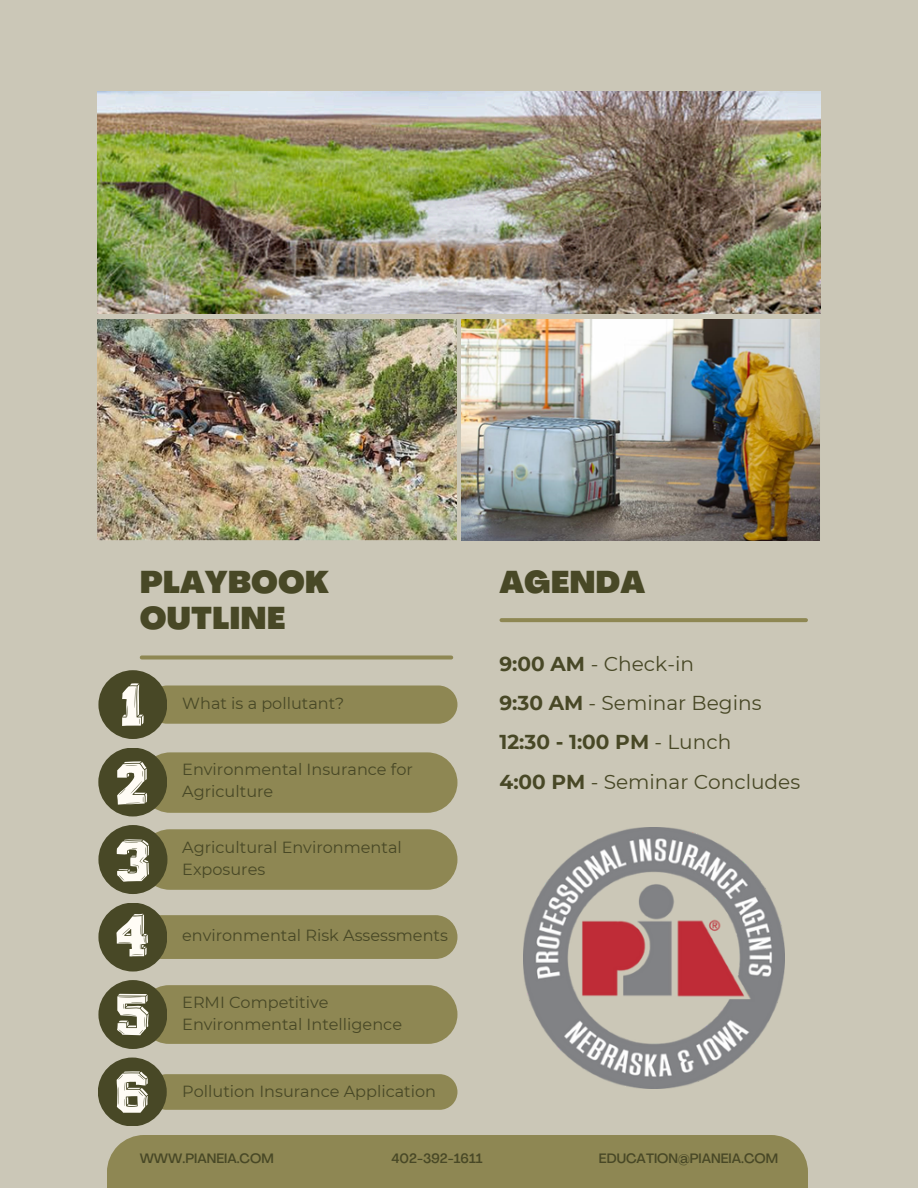
<style>
.page{position:relative;width:918px;height:1188px;background:#cbc7b7}
.page>*{position:absolute;margin:0;border:0;box-sizing:border-box;transform-origin:0 0}
.t1{font:900 30.9px/36.2px "Agrandir";color:#484826}
.t2{font:20.1px/39.2px "Montserrat";color:#484826}
.t3{font:16.05px/22px "Montserrat";color:#484826}
.t4{font:500 13.35px "Agrandir";color:#484826}
.s1{font-weight:700}
</style>
<div class="page">
<img style="left:98px;top:92px;width:722px;height:221px">
<img style="left:98px;top:319px;width:359px;height:222px">
<img style="left:461px;top:319px;width:359px;height:222px">
<div style="left:107px;top:1135px;width:701px;height:53px;background:#8e8753"></div>
<div style="left:148px;top:686px;width:309px;height:38px;background:#8e8753;border-radius:19px"></div>
<div style="left:98px;top:670px;width:69px;height:69px;background:#484826;border-radius:50%"></div>
<svg style="left:122px;top:683px;width:21px;height:43px"></svg>
<div style="left:140px;top:752px;width:317px;height:61px;background:#8e8753;border-radius:30px"></div>
<div style="left:98px;top:748px;width:69px;height:68px;background:#484826;border-radius:50%"></div>
<svg style="left:117px;top:761px;width:30px;height:44px"></svg>
<div style="left:140px;top:829px;width:317px;height:61px;background:#8e8753;border-radius:30px"></div>
<div style="left:98px;top:825px;width:69px;height:69px;background:#484826;border-radius:50%"></div>
<svg style="left:117px;top:839px;width:32px;height:43px"></svg>
<div style="left:140px;top:915px;width:317px;height:44px;background:#8e8753;border-radius:22px"></div>
<div style="left:98px;top:903px;width:69px;height:69px;background:#484826;border-radius:50%"></div>
<svg style="left:116px;top:914px;width:32px;height:43px"></svg>
<div style="left:142px;top:655px;width:309px;height:5px;background:#8e8753"></div>
<div style="left:140px;top:985px;width:317px;height:59px;background:#8e8753;border-radius:29px"></div>
<div style="left:98px;top:980px;width:69px;height:69px;background:#484826;border-radius:50%"></div>
<svg style="left:117px;top:994px;width:32px;height:41px"></svg>
<div style="left:98px;top:1058px;width:69px;height:68px;background:#484826;border-radius:50%"></div>
<svg style="left:117px;top:1071px;width:340px;height:42px"></svg>
<hr style="left:502px;top:618px;width:304px;height:4px;background:#8e8753">
<img style="left:523px;top:828px;width:261px;height:261px">
<h3 class="t1" style="left:140px;top:567px;width:191px">PLAYBOOK<br>OUTLINE</h3>
<h1 class="t3" style="left:182px;top:692px;width:164px">What is a pollutant?</h1>
<p class="t3" style="left:182px;top:758px;width:232px">Environmental Insurance for<br>Agriculture</p>
<h3 class="t3" style="left:182px;top:837px;width:221px">Agricultural Environmental<br>Exposures</h3>
<p class="t3" style="left:182px;top:924px;width:267px">environmental Risk Assessments</p>
<p class="t3" style="left:182px;top:991px;width:221px">ERMI Competitive<br>Environmental Intelligence</p>
<p class="t3" style="left:182px;top:1081px;width:255px">Pollution Insurance Application</p>
<h3 class="t1" style="left:499px;top:567px;width:147px">AGENDA</h3>
<h3 class="t2" style="left:499px;top:644px;width:302px"><span class="s1">9:00 AM</span> - Check-in<br><span class="s1">9:30 AM</span> - Seminar Begins<br><span class="s1">12:30 - 1:00 PM</span> - Lunch<br><span class="s1">4:00 PM</span> - Seminar Concludes</h3>
<p class="t4" style="left:140px;top:1153px;width:136px">WWW.PIANEIA.COM</p>
<p class="t4" style="left:391px;top:1153px;width:93px">402-392-1611</p>
<h3 class="t4" style="left:599px;top:1153px;width:181px">EDUCATION@PIANEIA.COM</h3>
</div>
